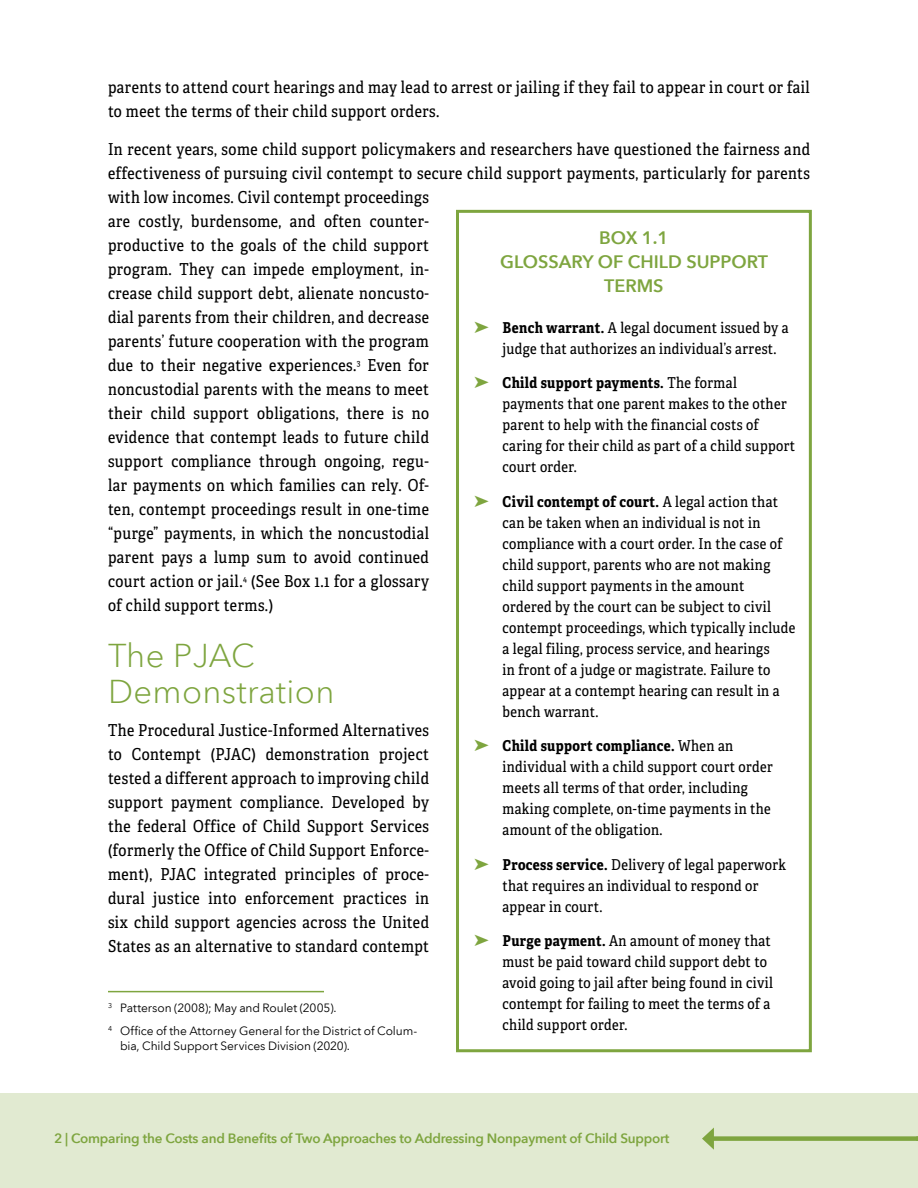
<style>
.page{position:relative;width:918px;height:1188px;background:#fff}
.page>*{position:absolute;margin:0;border:0;box-sizing:border-box;transform-origin:0 0}
.Heading_A{font:300 33px/36px "Avenir Next LTW04";letter-spacing:.01em;color:#7ea53f}
.Box_Title{font:600 18px/24px "Avenir Next LTW04";color:#7ea53f;text-align:center}
.Box_Number{font:600 18px "Avenir Next LTW04";color:#7ea53f}
.Text_Paragraph{font:16.5px/24px "Adelle Condensed";letter-spacing:.03em;color:#000}
.t1{font:15px/21px "Adelle Condensed";letter-spacing:.025em;color:#000}
.t2{font:600 13.5px "Avenir Next LTW04";letter-spacing:-.015em;color:#7ea53f}
.Footnote_text{font:12px/14.4px "Avenir Next LTW04";letter-spacing:-.005em;color:#000}
.s1{color:#7ea53f}
.s2{font-weight:700}
</style>
<div class="page">
<div style="left:0;top:1094px;width:918px;height:94px;background:#e1ead1"></div>
<div style="left:710px;top:1136px;width:208px;height:5px;background:#7ea53f"></div>
<svg style="left:702px;top:1128px;width:12px;height:22px"></svg>
<hr style="left:108px;top:991px;width:216px;height:1px;background:#7ea53f">
<div style="left:456px;top:210px;width:356px;height:842px;border:3px solid #7ea53f"></div>
<p class="Text_Paragraph" style="left:108px;top:75px;width:703px">parents to attend court hearings and may lead to arrest or jailing if they fail to appear in court or fail to meet the terms of their child support orders.</p>
<p class="Text_Paragraph" style="left:108px;top:137px;width:704px">In recent years, some child support policymakers and researchers have questioned the fairness and effectiveness of pursuing civil contempt to secure child support payments, particularly for parents with low incomes. Civil contempt proceedings<br>are costly, burdensome, and often counter-<br>productive to the goals of the child support<br>program. They can impede employment, in-<br>crease child support debt, alienate noncusto-<br>dial parents from their children, and decrease<br>parents’ future cooperation with the program<br>due to their negative experiences.<sup>3</sup> Even for<br>noncustodial parents with the means to meet<br>their child support obligations, there is no<br>evidence that contempt leads to future child<br>support compliance through ongoing, regu-<br>lar payments on which families can rely. Of-<br>ten, contempt proceedings result in one-time<br>“purge” payments, in which the noncustodial<br>parent pays a lump sum to avoid continued<br>court action or jail.<sup>4</sup> (See Box 1.1 for a glossary<br>of child support terms.)</p>
<p class="Heading_A" style="left:108px;top:638px;width:228px">The PJAC<br>Demonstration</p>
<p class="Text_Paragraph" style="left:108px;top:718px;width:323px;text-align:justify">The Procedural Justice-Informed Alternatives to Contempt (PJAC) demonstration project tested a different approach to improving child support payment compliance. Developed by the federal Office of Child Support Services (formerly the Office of Child Support Enforce&shy;ment), PJAC integrated principles of proce&shy;dural justice into enforcement practices in six child support agencies across the United States as an alternative to standard contempt</p>
<p class="Box_Number" style="left:599px;top:226px;width:71px">BOX 1.1</p>
<p class="Box_Title" style="left:500px;top:249px;width:269px">GLOSSARY OF CHILD SUPPORT<br>TERMS</p>
<p class="t1" style="left:502px;top:316px;width:288px;text-indent:-28px"><span class="s1">➤</span> <span class="s2">Bench warrant.</span> A legal document issued by a judge that authorizes an individual’s arrest.</p>
<p class="t1" style="left:502px;top:372px;width:294px;text-indent:-28px"><span class="s1">➤</span> <span class="s2">Child support payments.</span> The formal payments that one parent makes to the other parent to help with the financial costs of caring for their child as part of a child support court order.</p>
<p class="t1" style="left:502px;top:490px;width:294px;text-indent:-28px"><span class="s1">➤</span> <span class="s2">Civil contempt of court.</span> A legal action that can be taken when an individual is not in compliance with a court order. In the case of child support, parents who are not making child support payments in the amount ordered by the court can be subject to civil contempt proceedings, which typically include a legal filing, process service, and hearings<br>in front of a judge or magistrate. Failure to appear at a contempt hearing can result in a bench warrant.</p>
<p class="t1" style="left:502px;top:735px;width:272px;text-indent:-28px"><span class="s1">➤</span> <span class="s2">Child support compliance.</span> When an individual with a child support court order meets all terms of that order, including making complete, on-time payments in the amount of the obligation.</p>
<p class="t1" style="left:502px;top:853px;width:285px;text-indent:-28px"><span class="s1">➤</span> <span class="s2">Process service.</span> Delivery of legal paperwork that requires an individual to respond or appear in court.</p>
<p class="t1" style="left:502px;top:930px;width:272px;text-indent:-28px"><span class="s1">➤</span> <span class="s2">Purge payment.</span> An amount of money that must be paid toward child support debt to avoid going to jail after being found in civil contempt for failing to meet the terms of a child support order.</p>
<p class="Footnote_text" style="left:108px;top:1001px;width:230px"><sup>3</sup> Patterson (2008); May and Roulet (2005).</p>
<p class="Footnote_text" style="left:120px;top:1024px;width:299px;text-indent:-12px"><sup>4</sup> Office of the Attorney General for the District of Colum&shy;bia, Child Support Services Division (2020).</p>
<p class="t2" style="left:54px;top:1130px;width:617px">2 | Comparing the Costs and Benefits of Two Approaches to Addressing Nonpayment of Child Support</p>
</div>
